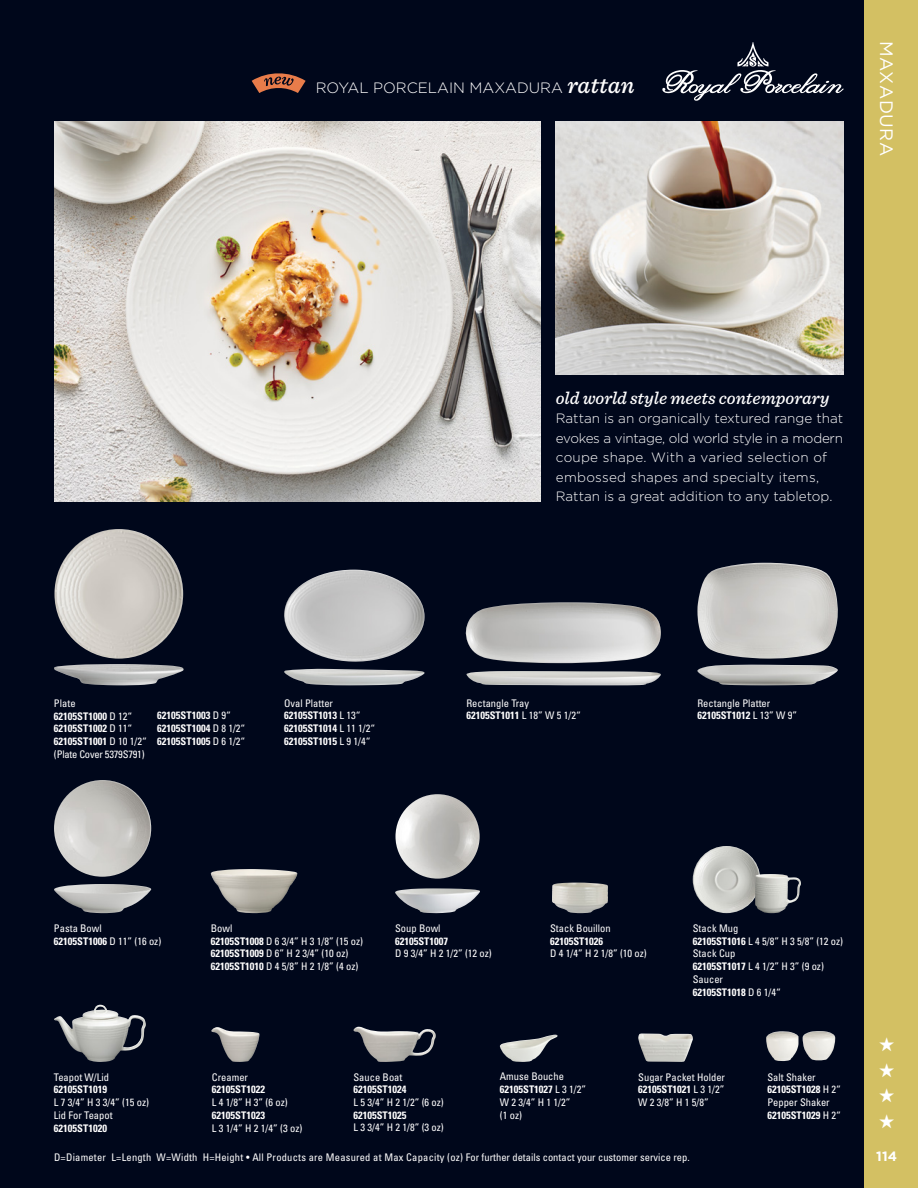
<style>
.page{position:relative;width:918px;height:1188px;background:#00071b}
.page>*{position:absolute;margin:0;border:0;box-sizing:border-box;transform-origin:0 0}
.t1{font:19.5px/25.5px "Zapf Dingbats ITC";color:#fff;text-align:justify}
.t2{font:italic 500 18px "Sentinel";color:#fff}
.t3{font:18px "Gotham";letter-spacing:.03em;color:#fff}
.t4{font:300 15px "Gotham";color:#fff}
.t5{font:300 13.5px/19.5px "Gotham";color:#fff}
.t6{font:700 13.5px "Gotham";color:#fff}
.t7{font:condensed 10.5px/12.8px "Univers LT Std";color:#fff}
.t8{font:700 condensed 10.5px/12.8px "Univers LT Std";color:#fff}
.t9{font:condensed 10.5px "Univers LT Std";letter-spacing:.02em;color:#fff}
.t10{font:condensed 10.5px/12.8px "Univers LT Std";letter-spacing:-.02em;color:#fff}
.s1{font-family:"Sentinel";font-weight:500;font-style:italic;font-size:24px}
.s2{font-weight:700}
.s3{font-weight:400}
</style>
<div class="page">
<div style="left:864px;top:0;width:54px;height:1188px;background:#d3c063"></div>
<svg style="left:252px;top:73px;width:54px;height:20px"></svg>
<svg style="left:662px;top:42px;width:182px;height:59px"></svg>
<img style="left:54px;top:122px;width:487px;height:379px">
<img style="left:54px;top:529px;width:129px;height:130px;border-radius:65px">
<img style="left:54px;top:664px;width:130px;height:21px">
<img style="left:284px;top:669px;width:141px;height:16px">
<img style="left:284px;top:570px;width:141px;height:92px">
<img style="left:54px;top:1005px;width:92px;height:57px">
<img style="left:395px;top:794px;width:85px;height:85px;border-radius:42px">
<img style="left:395px;top:888px;width:85px;height:25px">
<img style="left:211px;top:1027px;width:49px;height:35px">
<img style="left:552px;top:883px;width:56px;height:30px">
<img style="left:353px;top:1027px;width:83px;height:35px">
<img style="left:500px;top:1035px;width:58px;height:27px">
<img style="left:638px;top:1034px;width:55px;height:28px">
<img style="left:693px;top:846px;width:67px;height:67px;border-radius:34px">
<img style="left:755px;top:874px;width:46px;height:39px">
<img style="left:766px;top:1031px;width:33px;height:30px">
<img style="left:803px;top:1031px;width:32px;height:29px">
<img style="left:466px;top:671px;width:195px;height:14px">
<img style="left:465px;top:602px;width:196px;height:61px">
<img style="left:697px;top:563px;width:141px;height:96px">
<img style="left:697px;top:665px;width:141px;height:20px">
<img style="left:54px;top:780px;width:97px;height:97px">
<img style="left:54px;top:884px;width:97px;height:29px">
<img style="left:211px;top:869px;width:86px;height:44px">
<img style="left:556px;top:122px;width:288px;height:252px">
<h3 class="t4" style="left:316px;top:79px;width:320px">ROYAL PORCELAIN MAXADURA <span class="s1">rattan</span></h3>
<h2 class="t3" style="left:896px;top:40px;width:117px;rotate:90deg">MAXADURA</h2>
<h2 class="t2" style="left:556px;top:384px;width:275px">old world style meets contemporary</h2>
<p class="t5" style="left:556px;top:408px;width:289px">Rattan is an organically textured range that evokes a vintage, old world style in a modern coupe shape. With a varied selection of embossed shapes and specialty items, Rattan is a great addition to any tabletop.</p>
<p class="t10" style="left:54px;top:696px;width:94px">Plate<br><span class="s2">62105ST1000</span> D 12“<br><span class="s2">62105ST1002</span> D 11“<br><span class="s2">62105ST1001</span> D 10 1/2“ (Plate Cover 5379S791)</p>
<p class="t8" style="left:157px;top:709px;width:90px">62105ST1003 <span class="s3">D 9“<br></span>62105ST1004 <span class="s3">D 8 1/2“<br></span>62105ST1005 <span class="s3">D 6 1/2“</span></p>
<p class="t8" style="left:284px;top:697px;width:92px"><span class="s3">Oval Platter<br></span>62105ST1013 <span class="s3">L 13“<br></span>62105ST1014 <span class="s3">L 11 1/2“<br></span>62105ST1015 <span class="s3">L 9 1/4“</span></p>
<p class="t7" style="left:466px;top:696px;width:116px">Rectangle Tray<br><span class="s2">62105ST1011</span> L 18” W 5 1/2“</p>
<p class="t7" style="left:697px;top:696px;width:101px">Rectangle Platter<br><span class="s2">62105ST1012</span> L 13” W 9”</p>
<p class="t7" style="left:54px;top:922px;width:109px">Pasta Bowl<br><span class="s2">62105ST1006</span> D 11” (16 oz)</p>
<p class="t7" style="left:395px;top:922px;width:47px">Soup Bowl</p>
<p class="t7" style="left:211px;top:922px;width:154px">Bowl<br><span class="s2">62105ST1008</span> D 6 3/4” H 3 1/8” (15 oz)<br><span class="s2">62105ST1009</span> D 6” H 2 3/4” (10 oz)<br><span class="s2">62105ST1010</span> D 4 5/8” H 2 1/8” (4 oz)</p>
<p class="t8" style="left:395px;top:935px;width:55px">62105ST1007</p>
<p class="t7" style="left:395px;top:947px;width:98px">D 9 3/4” H 2 1/2” (12 oz)</p>
<p class="t7" style="left:550px;top:922px;width:62px">Stack Bouillon</p>
<p class="t8" style="left:550px;top:934px;width:55px">62105ST1026</p>
<p class="t7" style="left:550px;top:947px;width:98px">D 4 1/4” H 2 1/8” (10 oz)</p>
<p class="t7" style="left:693px;top:922px;width:152px">Stack Mug<br><span class="s2">62105ST1016</span> L 4 5/8” H 3 5/8” (12 oz)<br>Stack Cup<br><span class="s2">62105ST1017</span> L 4 1/2” H 3” (9 oz)<br>Saucer<br><span class="s2">62105ST1018</span> D 6 1/4“</p>
<p class="t7" style="left:54px;top:1070px;width:57px">Teapot W/Lid</p>
<p class="t8" style="left:54px;top:1083px;width:55px">62105ST1019</p>
<p class="t7" style="left:54px;top:1096px;width:97px">L 7 3/4” H 3 3/4” (15 oz)<br>Lid For Teapot</p>
<p class="t8" style="left:54px;top:1121px;width:55px">62105ST1020</p>
<p class="t7" style="left:212px;top:1070px;width:38px">Creamer</p>
<p class="t8" style="left:212px;top:1083px;width:55px">62105ST1022</p>
<p class="t7" style="left:212px;top:1096px;width:77px">L 4 1/8” H 3” (6 oz)</p>
<p class="t8" style="left:212px;top:1109px;width:55px">62105ST1023</p>
<p class="t7" style="left:212px;top:1121px;width:92px">L 3 1/4” H 2 1/4” (3 oz)</p>
<p class="t7" style="left:353px;top:1070px;width:51px">Sauce Boat</p>
<p class="t8" style="left:353px;top:1083px;width:55px">62105ST1024</p>
<p class="t7" style="left:353px;top:1096px;width:92px">L 5 3/4” H 2 1/2” (6 oz)</p>
<p class="t8" style="left:353px;top:1109px;width:55px">62105ST1025</p>
<p class="t7" style="left:353px;top:1121px;width:92px">L 3 3/4” H 2 1/8” (3 oz)</p>
<p class="t7" style="left:500px;top:1070px;width:88px">Amuse Bouche<br><span class="s2">62105ST1027</span> L 3 1/2”<br>W 2 3/4” H 1 1/2”<br>(1 oz)</p>
<p class="t7" style="left:638px;top:1070px;width:88px;text-align:justify">Sugar Packet Holder <span class="s2">62105ST1021</span> L 3 1/2” W 2 3/8” H 1 5/8”</p>
<p class="t7" style="left:767px;top:1070px;width:75px">Salt Shaker<br><span class="s2">62105ST1028</span> H 2“<br>Pepper Shaker<br><span class="s2">62105ST1029</span> H 2“</p>
<p class="t9" style="left:54px;top:1150px;width:637px">D=Diameter L=Length W=Width H=Height • All Products are Measured at Max Capacity (oz) For further details contact your customer service rep.</p>
<h1 class="t1" style="left:879px;top:1032px;width:17px">★ ★ ★ ★</h1>
<p class="t6" style="left:876px;top:1148px;width:22px">114</p>
</div>
